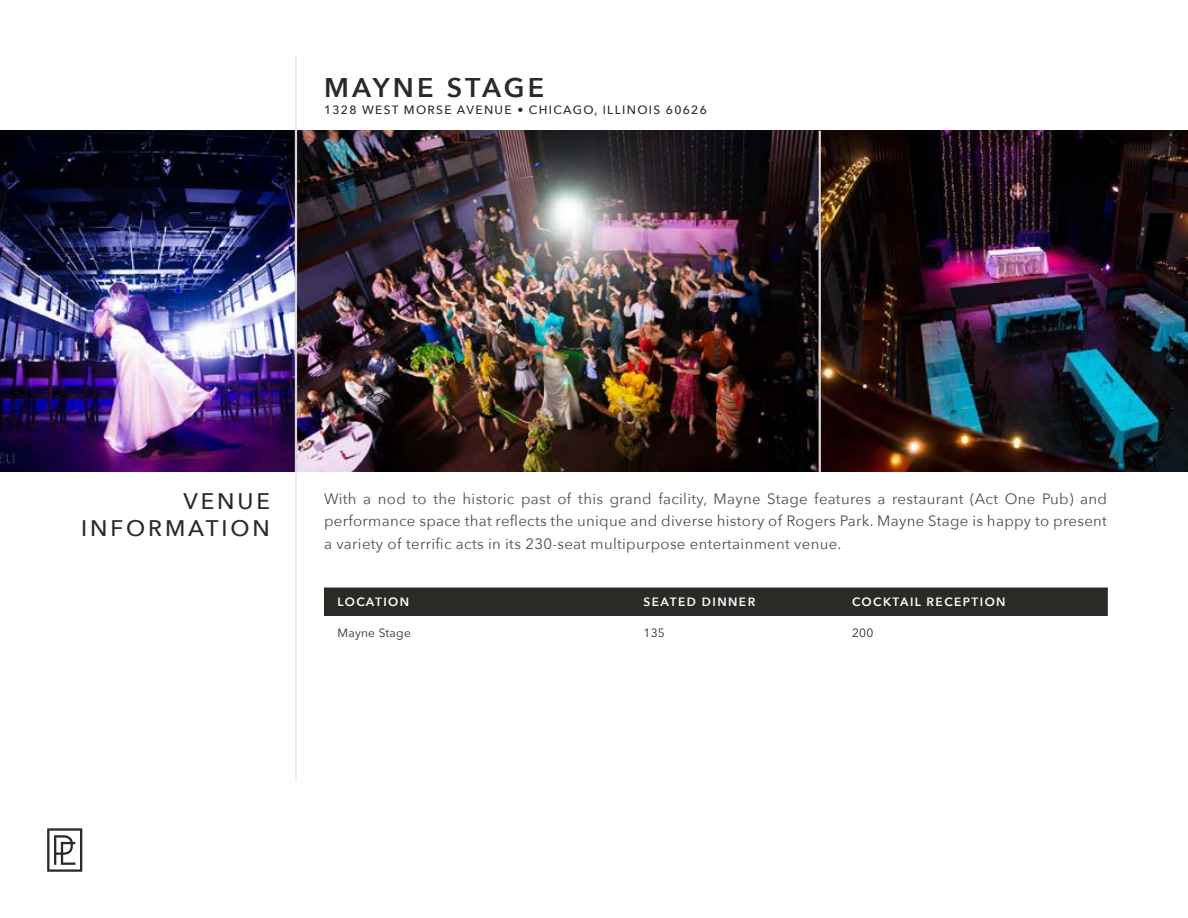
<style>
.page{position:relative;width:1188px;height:918px;background:#fff}
.page>*{position:absolute;margin:0;border:0;box-sizing:border-box;transform-origin:0 0}
.t1{font:600 27px "Avenir Next";letter-spacing:.11em;color:#2c2a27}
.t2{font:500 22.5px/27px "Avenir Next";letter-spacing:.13em;color:#2c2a27;text-align:right}
.t3{font:15px/22.5px "Avenir Next";letter-spacing:.02em;color:#484f55;text-align:justify}
.t4{font:500 12px "Avenir Next";letter-spacing:.11em;color:#2c2a27}
.t5{font:600 12px "Avenir Next";letter-spacing:.12em;color:#fcfeff}
.t6{font:12px "Avenir Next";letter-spacing:.02em;color:#2c2a27}
</style>
<div class="page">
<img style="left:0;top:131px;width:295px;height:341px">
<img style="left:297px;top:131px;width:522px;height:341px">
<img style="left:821px;top:131px;width:367px;height:341px">
<hr style="left:295px;top:130px;width:2px;height:343px;background:#d7d5d6">
<hr style="left:819px;top:131px;width:2px;height:341px;background:#d7d5d6">
<div style="left:324px;top:588px;width:784px;height:28px;background:#2c2a27"></div>
<svg style="left:47px;top:828px;width:35px;height:44px"></svg>
<hr style="left:295px;top:54px;width:2px;height:77px;background:#e9ebec">
<hr style="left:295px;top:472px;width:2px;height:309px;background:#e9ebec">
<h1 class="t1" style="left:324px;top:65px;width:222px">MAYNE STAGE</h1>
<p class="t4" style="left:324px;top:99px;width:384px">1328 WEST MORSE AVENUE • CHICAGO, ILLINOIS 60626</p>
<h2 class="t2" style="left:81px;top:486px;width:190px">VENUE<br>INFORMATION</h2>
<p class="t3" style="left:324px;top:487px;width:785px">With a nod to the historic past of this grand facility, Mayne Stage features a restaurant (Act One Pub) and performance space that reflects the unique and diverse history of Rogers Park. Mayne Stage is happy to present a variety of terrific acts in its 230-seat multipurpose entertainment venue.</p>
<p class="t5" style="left:338px;top:592px;width:73px">LOCATION</p>
<p class="t5" style="left:644px;top:592px;width:113px">SEATED DINNER</p>
<p class="t5" style="left:852px;top:592px;width:155px">COCKTAIL RECEPTION</p>
<p class="t6" style="left:338px;top:622px;width:75px">Mayne Stage</p>
<p class="t6" style="left:644px;top:622px;width:23px">135</p>
<p class="t6" style="left:852px;top:622px;width:23px">200</p>
</div>
